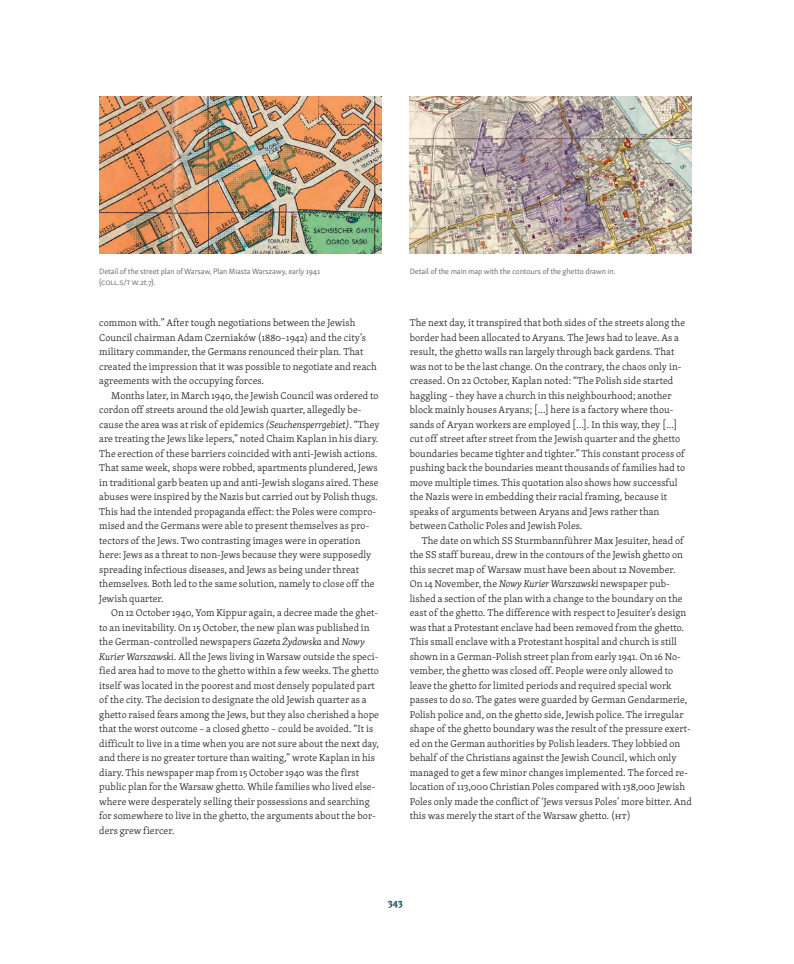
<style>
.page{position:relative;width:794px;height:964px;background:#fff}
.page>*{position:absolute;margin:0;border:0;box-sizing:border-box;transform-origin:0 0}
.t1{font:300 10px/14.5px "Skolar Latin";letter-spacing:.01em;color:#231f20}
.t2{font:700 10px "Skolar Latin";color:#224e5d}
.t3{font:8px/11px "Skolar Sans Latn";letter-spacing:-.015em;color:#6c6d70}
.s1{font-style:italic}
</style>
<div class="page">
<img style="left:99px;top:96px;width:282px;height:158px">
<img style="left:410px;top:96px;width:282px;height:158px">
<p class="t3" style="left:99px;top:265px;width:222px">Detail of the street plan of Warsaw, Plan Miasta Warszawy, early 1941 (coll.s/t w.2t.7).</p>
<p class="t3" style="left:410px;top:265px;width:207px">Detail of the main map with the contours of the ghetto drawn in.</p>
<p class="t1" style="left:99px;top:315px;width:279px">common with.” After tough negotiations between the Jewish Council chairman Adam Czerniaków (1880–1942) and the city’s military commander, the Germans renounced their plan. That created the impression that it was possible to negotiate and reach agreements with the occupying forces.</p>
<p class="t1" style="left:99px;top:388px;width:282px;text-indent:12px">Months later, in March 1940, the Jewish Council was ordered to cordon off streets around the old Jewish quarter, allegedly be&shy;cause the area was at risk of epidemics <span class="s1">(Seuchensperrgebiet)</span>. “They are treating the Jews like lepers,” noted Chaim Kaplan in his diary.<br>The erection of these barriers coincided with anti-Jewish actions.<br>That same week, shops were robbed, apartments plundered, Jews in traditional garb beaten up and anti-Jewish slogans aired. These abuses were inspired by the Nazis but carried out by Polish thugs.<br>This had the intended propaganda effect: the Poles were compro&shy;mised and the Germans were able to present themselves as pro&shy;tectors of the Jews. Two contrasting images were in operation here: Jews as a threat to non-Jews because they were supposedly spreading infectious diseases, and Jews as being under threat themselves. Both led to the same solution, namely to close off the Jewish quarter.</p>
<p class="t1" style="left:99px;top:605px;width:281px;text-indent:12px">On 12 October 1940, Yom Kippur again, a decree made the ghet&shy;to an inevitability. On 15 October, the new plan was published in the German-controlled newspapers <span class="s1">Gazeta Żydowska</span> and <span class="s1">Nowy Kurier Warszawski</span>. All the Jews living in Warsaw outside the speci&shy;fied area had to move to the ghetto within a few weeks. The ghetto itself was located in the poorest and most densely populated part of the city. The decision to designate the old Jewish quarter as a ghetto raised fears among the Jews, but they also cherished a hope that the worst outcome – a closed ghetto – could be avoided. “It is difficult to live in a time when you are not sure about the next day, and there is no greater torture than waiting,” wrote Kaplan in his diary. This newspaper map from 15 October 1940 was the first public plan for the Warsaw ghetto. While families who lived else&shy;where were desperately selling their possessions and searching for somewhere to live in the ghetto, the arguments about the bor&shy;ders grew fiercer.</p>
<p class="t1" style="left:410px;top:315px;width:277px">The next day, it transpired that both sides of the streets along the border had been allocated to Aryans. The Jews had to leave. As a result, the ghetto walls ran largely through back gardens. That was not to be the last change. On the contrary, the chaos only in&shy;creased. On 22 October, Kaplan noted: “The Polish side started haggling – they have a church in this neighbourhood; another block mainly houses Aryans; [...] here is a factory where thou&shy;sands of Aryan workers are employed [...]. In this way, they [...] cut off street after street from the Jewish quarter and the ghetto boundaries became tighter and tighter.” This constant process of pushing back the boundaries meant thousands of families had to move multiple times. This quotation also shows how successful the Nazis were in embedding their racial framing, because it speaks of arguments between Aryans and Jews rather than between Catholic Poles and Jewish Poles.</p>
<p class="t1" style="left:410px;top:533px;width:283px;text-indent:12px">The date on which SS Sturmbannführer Max Jesuiter, head of the SS staff bureau, drew in the contours of the Jewish ghetto on this secret map of Warsaw must have been about 12 November.<br>On 14 November, the <span class="s1">Nowy Kurier Warszawski</span> newspaper pub&shy;lished a section of the plan with a change to the boundary on the east of the ghetto. The difference with respect to Jesuiter’s design was that a Protestant enclave had been removed from the ghetto.<br>This small enclave with a Protestant hospital and church is still shown in a German-Polish street plan from early 1941. On 16 No&shy;vember, the ghetto was closed off. People were only allowed to leave the ghetto for limited periods and required special work passes to do so. The gates were guarded by German Gendarmerie, Polish police and, on the ghetto side, Jewish police. The irregular shape of the ghetto boundary was the result of the pressure exert&shy;ed on the German authorities by Polish leaders. They lobbied on behalf of the Christians against the Jewish Council, which only managed to get a few minor changes implemented. The forced re&shy;location of 113,000 Christian Poles compared with 138,000 Jewish Poles only made the conflict of ‘Jews versus Poles’ more bitter. And this was merely the start of the Warsaw ghetto. (ht)</p>
<p class="t2" style="left:388px;top:895px;width:16px">343</p>
</div>
